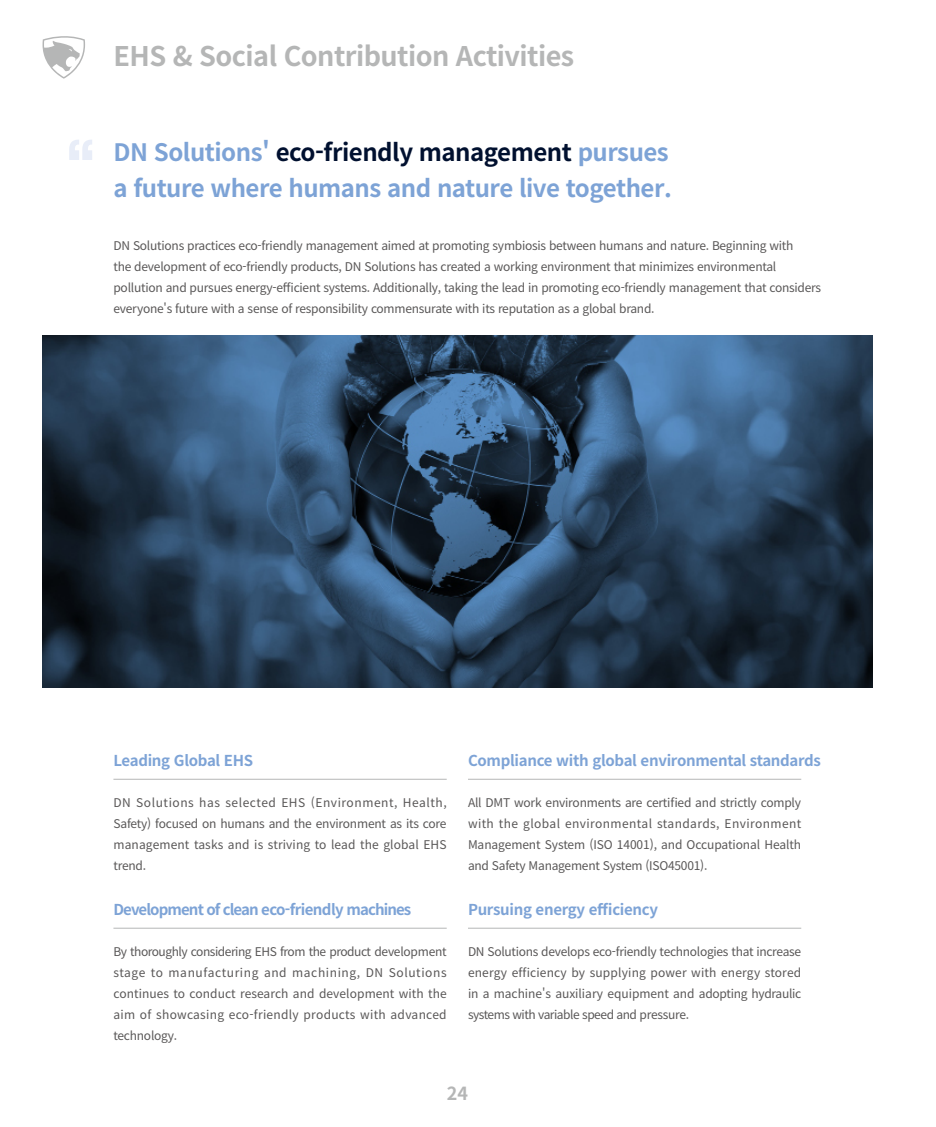
<style>
.page{position:relative;width:936px;height:1127px;background:#fff}
.page>*{position:absolute;margin:0;border:0;box-sizing:border-box;transform-origin:0 0}
.t1{font:700 27px "Noto Sans CJ Kkr";letter-spacing:-.02em;color:#b5b6b6}
.t2{font:700 24px/36px "Noto Sans CJ Kkr";letter-spacing:-.02em;color:#7da3d6}
.t3{font:700 18px "Noto Sans KR";color:#b5b6b6}
.t4{font:700 15px "Noto Sans CJ Kkr";letter-spacing:-.02em;color:#7da3d6}
.t5{font:700 15px "Noto Sans CJ Kkr";letter-spacing:-.06em;color:#7da3d6}
.t6{font:12px/21px "Noto Sans CJ Kkr";letter-spacing:-.02em;color:#595757;text-align:justify}
.s1{color:#00102f}
</style>
<div class="page">
<svg style="left:43px;top:36px;width:42px;height:43px"></svg>
<svg style="left:69px;top:140px;width:23px;height:20px"></svg>
<hr style="left:113px;top:779px;width:333px;height:1px;background:#b5b6b6">
<hr style="left:468px;top:779px;width:333px;height:1px;background:#b5b6b6">
<hr style="left:113px;top:928px;width:333px;height:1px;background:#b5b6b6">
<hr style="left:468px;top:928px;width:333px;height:1px;background:#b5b6b6">
<img style="left:43px;top:336px;width:829px;height:352px">
<h1 class="t1" style="left:113px;top:41px;width:462px">EHS &amp; Social Contribution Activities</h1>
<h2 class="t2" style="left:113px;top:134px;width:560px">DN Solutions' <span class="s1">eco-friendly management</span> pursues a future where humans and nature live together.</h2>
<p class="t6" style="left:113px;top:235px;width:709px;text-align:left">DN Solutions practices eco-friendly management aimed at promoting symbiosis between humans and nature. Beginning with<br>the development of eco-friendly products, DN Solutions has created a working environment that minimizes environmental pollution and pursues energy-efficient systems. Additionally, taking the lead in promoting eco-friendly management that considers everyone's future with a sense of responsibility commensurate with its reputation as a global brand.</p>
<p class="t4" style="left:113px;top:752px;width:141px">Leading Global EHS</p>
<p class="t6" style="left:113px;top:792px;width:335px">DN Solutions has selected EHS (Environment, Health, Safety) focused on humans and the environment as its core management tasks and is striving to lead the global EHS trend.</p>
<p class="t5" style="left:113px;top:901px;width:299px">Development of clean eco-friendly machines</p>
<p class="t6" style="left:113px;top:941px;width:335px">By thoroughly considering EHS from the product development stage to manufacturing and machining, DN Solutions continues to conduct research and development with the aim of showcasing eco-friendly products with advanced technology.</p>
<p class="t4" style="left:468px;top:752px;width:354px">Compliance with global environmental standards</p>
<p class="t6" style="left:468px;top:792px;width:335px">All DMT work environments are certified and strictly comply with the global environmental standards, Environment Management System (ISO 14001), and Occupational Health and Safety Management System (ISO45001).</p>
<p class="t4" style="left:468px;top:901px;width:192px">Pursuing energy efficiency</p>
<p class="t6" style="left:468px;top:941px;width:335px">DN Solutions develops eco-friendly technologies that increase energy efficiency by supplying power with energy stored in a machine's auxiliary equipment and adopting hydraulic systems with variable speed and pressure.</p>
<h3 class="t3" style="left:446px;top:1083px;width:23px">24</h3>
</div>
